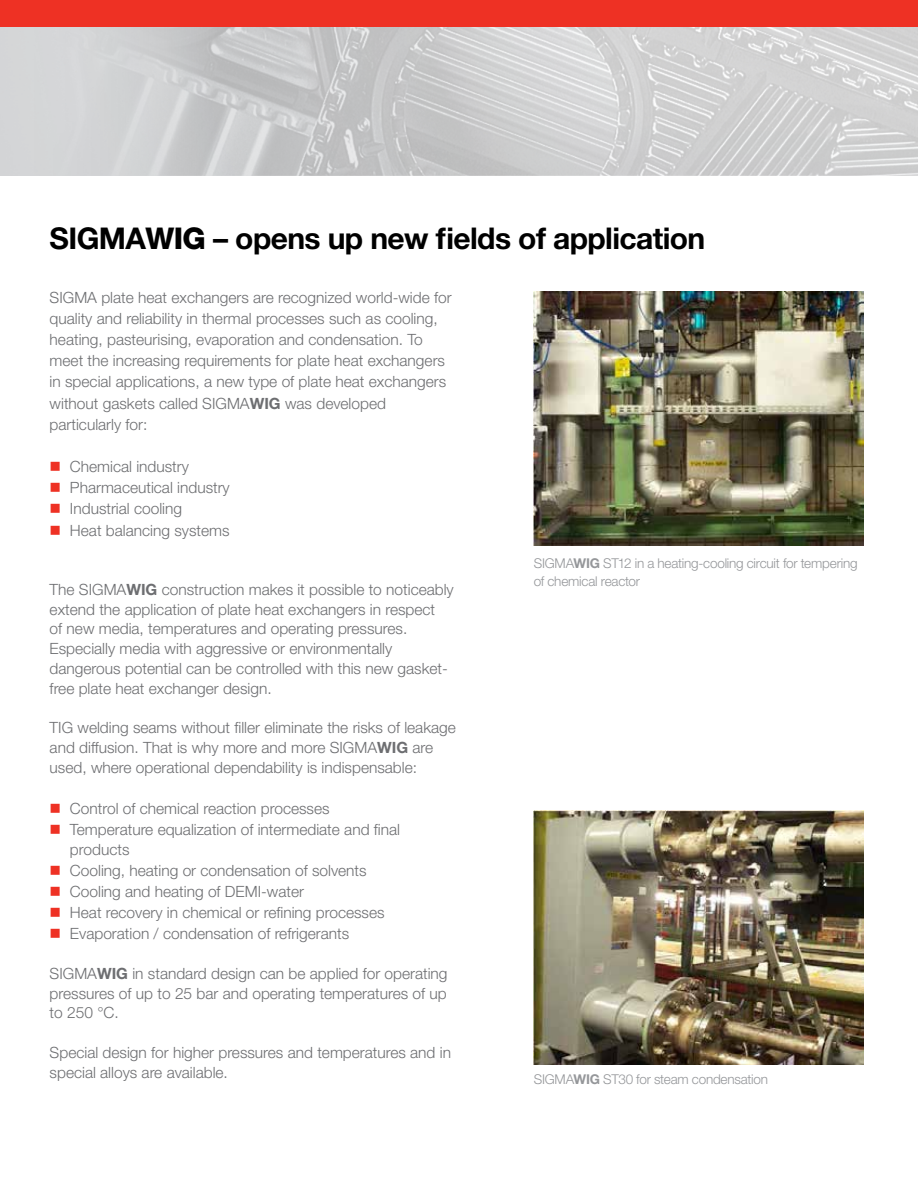
<style>
.page{position:relative;width:918px;height:1188px;background:#fff}
.page>*{position:absolute;margin:0;border:0;box-sizing:border-box;transform-origin:0 0}
.t1{font:700 30px "Helvetica Neue LT Std";letter-spacing:-.02em;color:#000}
.t2{font:300 15.45px/19.8px "Helvetica Neue LT Std";color:#6d6e71}
.t3{font:300 13.5px/18px "Helvetica Neue LT Std";letter-spacing:-.015em;color:#95979a}
.s1{font-weight:800}
.s2{font-weight:700}
.s3{color:#ee3124}
</style>
<div class="page">
<img style="left:0;top:27px;width:918px;height:149px">
<div style="left:0;top:0;width:918px;height:27px;background:#ee3124"></div>
<img style="left:534px;top:292px;width:330px;height:254px">
<img style="left:534px;top:811px;width:330px;height:254px">
<h1 class="t1" style="left:50px;top:220px;width:657px">SIGMA<span class="s1">WIG</span> – opens up new fields of application</h1>
<p class="t2" style="left:50px;top:286px;width:404px;line-height:21.1px">SIGMA plate heat exchangers are recognized world-wide for quality and reliability in thermal processes such as cooling, heating, pasteurising, evaporation and condensation. To meet the increasing requirements for plate heat exchangers in special applications, a new type of plate heat exchangers without gaskets called SIGMA<span class="s2">WIG</span> was developed particularly for:</p>
<p class="t2" style="left:50px;top:456px;width:141px"><span class="s3">■</span> Chemical industry</p>
<p class="t2" style="left:50px;top:478px;width:182px"><span class="s3">■</span> Pharmaceutical industry</p>
<p class="t2" style="left:50px;top:499px;width:134px"><span class="s3">■</span> Industrial cooling</p>
<p class="t2" style="left:50px;top:520px;width:181px"><span class="s3">■</span> Heat balancing systems</p>
<p class="t2" style="left:50px;top:579px;width:406px">The SIGMA<span class="s2">WIG</span> construction makes it possible to noticeably extend the application of plate heat exchangers in respect<br>of new media, temperatures and operating pressures.<br>Especially media with aggressive or environmentally dangerous potential can be controlled with this new gasket&shy;free plate heat exchanger design.</p>
<p class="t2" style="left:50px;top:718px;width:408px">TIG welding seams without filler eliminate the risks of leakage and diffusion. That is why more and more SIGMA<span class="s2">WIG</span> are used, where operational dependability is indispensable:</p>
<p class="t2" style="left:50px;top:798px;width:281px"><span class="s3">■</span> Control of chemical reaction processes</p>
<p class="t2" style="left:70px;top:819px;width:332px;text-indent:-20px"><span class="s3">■</span> Temperature equalization of intermediate and final products</p>
<p class="t2" style="left:50px;top:860px;width:319px"><span class="s3">■</span> Cooling, heating or condensation of solvents</p>
<p class="t2" style="left:50px;top:881px;width:256px"><span class="s3">■</span> Cooling and heating of DEMI-water</p>
<p class="t2" style="left:50px;top:902px;width:336px"><span class="s3">■</span> Heat recovery in chemical or refining processes</p>
<p class="t2" style="left:50px;top:924px;width:301px"><span class="s3">■</span> Evaporation / condensation of refrigerants</p>
<p class="t2" style="left:50px;top:963px;width:399px;text-align:justify">SIGMA<span class="s2">WIG</span> in standard design can be applied for operating pressures of up to 25 bar and operating temperatures of up to 250 °C.</p>
<p class="t2" style="left:50px;top:1042px;width:403px">Special design for higher pressures and temperatures and in special alloys are available.</p>
<p class="t3" style="left:534px;top:554px;width:325px">SIGMA<span class="s2">WIG</span> ST12 in a heating-cooling circuit for tempering of chemical reactor</p>
<p class="t3" style="left:534px;top:1070px;width:236px">SIGMA<span class="s2">WIG</span> ST30 for steam condensation</p>
</div>
